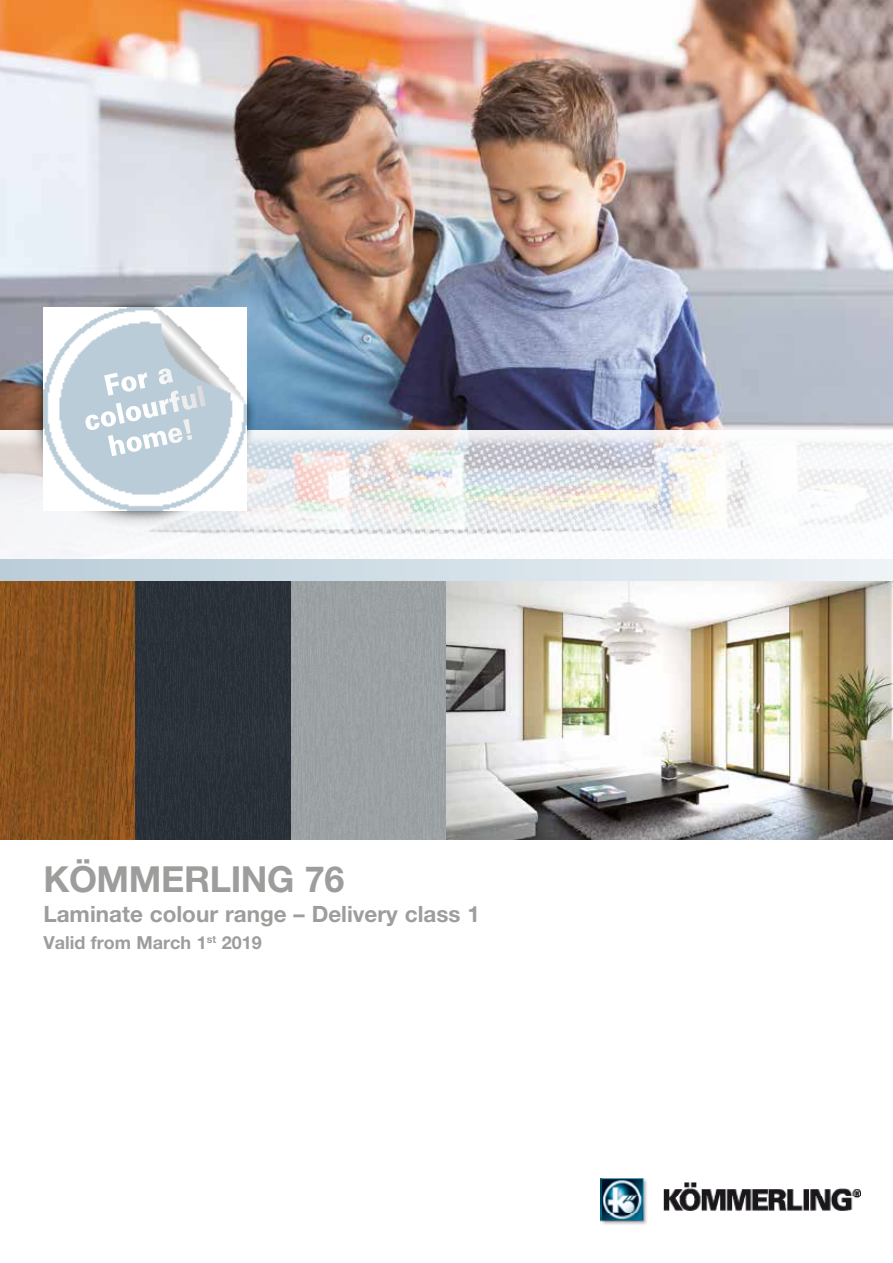
<style>
.page{position:relative;width:893px;height:1263px;background:#fff}
.page>*{position:absolute;margin:0;border:0;box-sizing:border-box;transform-origin:0 0}
.t1{font:700 36px "Helvetica Neue CE";letter-spacing:-.01em;color:#9d9d9c}
.t2{font:900 28.5px/30px "Univers";color:#fff;text-align:center;scale:.9 1}
.t3{font:700 22.5px "Helvetica Neue CE";color:#9d9d9c}
.t4{font:700 18px "Helvetica Neue CE";color:#9d9d9c}
</style>
<div class="page">
<div style="left:291px;top:580px;width:155px;height:260px;background:#9ba1a3"></div>
<div style="left:135px;top:576px;width:156px;height:264px;background:#2a3038"></div>
<svg style="left:0;top:580px;width:135px;height:260px;background:#89521e"></svg>
<img style="left:446px;top:580px;width:447px;height:260px">
<img style="left:0;top:0;width:893px;height:431px">
<img style="left:602px;top:1179px;width:259px;height:46px">
<img style="left:0;top:431px;width:893px;height:128px">
<div style="left:0;top:559px;width:893px;height:21px;background:linear-gradient(to right,#bacdd9,#eef4f7)"></div>
<div style="left:23px;top:303px;width:227px;height:228px;background:#000;opacity:.2"></div>
<div style="left:32px;top:296px;width:225px;height:225px;background:#000;opacity:.75"></div>
<img style="left:43px;top:307px;width:203px;height:203px">
<p class="t2" style="left:74px;top:376px;width:140px;rotate:-12deg">For a colourful home!</p>
<h1 class="t1" style="left:43px;top:857px;width:303px">KÖMMERLING 76</h1>
<p class="t3" style="left:43px;top:900px;width:438px">Laminate colour range – Delivery class 1</p>
<p class="t4" style="left:43px;top:931px;width:220px">Valid from March 1<sup>st</sup> 2019</p>
</div>
